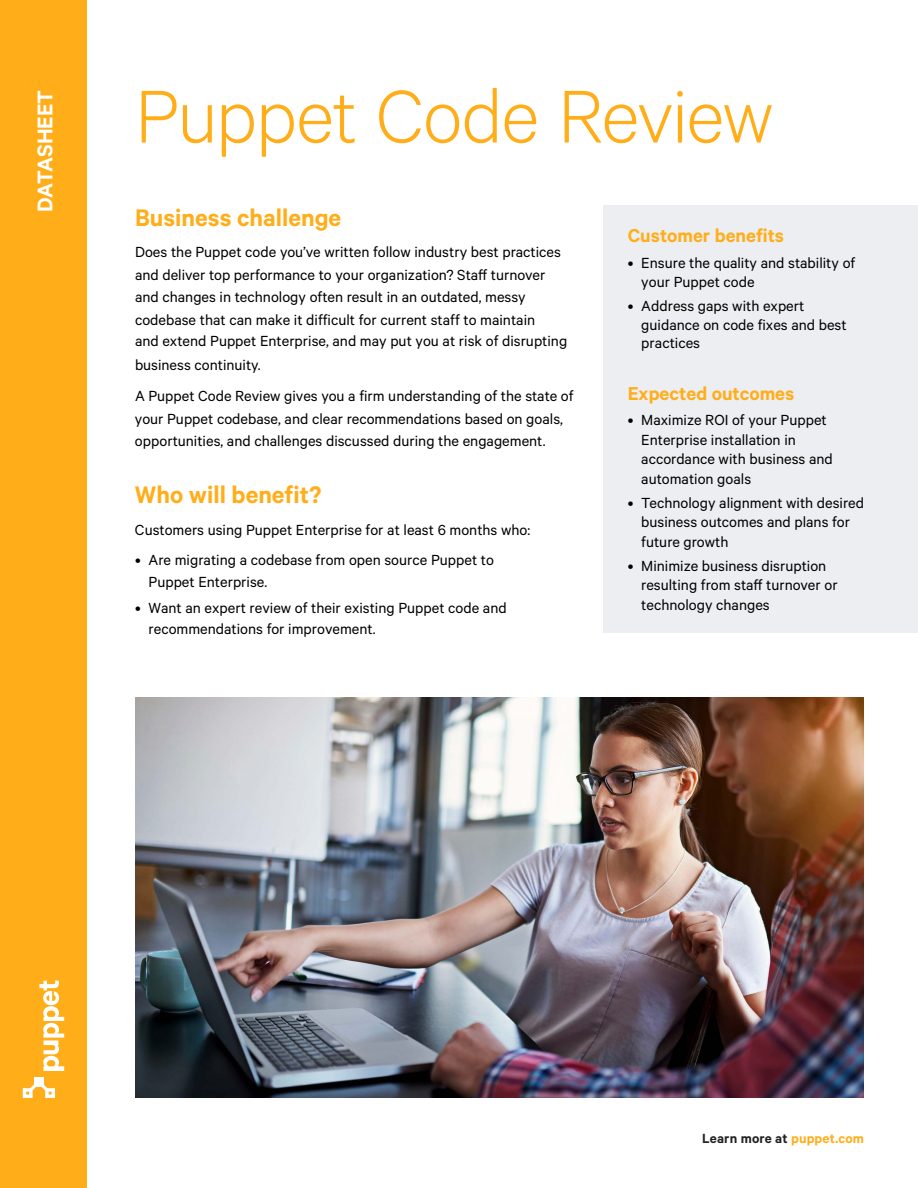
<style>
.page{position:relative;width:918px;height:1188px;background:#fff}
.page>*{position:absolute;margin:0;border:0;box-sizing:border-box;transform-origin:0 0}
.Cover_Title{font:300 84px "Calibre";letter-spacing:-.02em;color:#ffae1a}
.Body{font:600 27px "Calibre";color:#ffae1a}
.t1{font:600 24px "Calibre";letter-spacing:-.005em;color:#fff}
.Sidebar_H1{font:600 21px "Calibre";color:#ffae1a}
.Body-2{font:16.5px/19.5px "Calibre";color:#000}
.t2{font:600 15px "Calibre";letter-spacing:.01em;color:#222}
.s1{color:#ffae1a}
</style>
<div class="page">
<div style="left:0;top:0;width:87px;height:1188px;background:#ffae1a"></div>
<svg style="left:39px;top:981px;width:25px;height:90px"></svg>
<div style="left:34px;top:1077px;width:10px;height:9px;background:#fff"></div>
<svg style="left:23px;top:1084px;width:32px;height:14px"></svg>
<div style="left:604px;top:205px;width:314px;height:428px;background:#edeef1"></div>
<img style="left:135px;top:698px;width:729px;height:400px">
<h3 class="t1" style="left:31px;top:212px;width:123px;rotate:-90deg">DATASHEET</h3>
<p class="Cover_Title" style="left:135px;top:67px;width:640px">Puppet Code Review</p>
<p class="Body" style="left:135px;top:201px;width:208px">Business challenge</p>
<p class="Body-2" style="left:135px;top:240px;width:434px;line-height:22.4px">Does the Puppet code you’ve written follow industry best practices and deliver top performance to your organization? Staff turnover and changes in technology often result in an outdated, messy codebase that can make it difficult for current staff to maintain<br>and extend Puppet Enterprise, and may put you at risk of disrupting</p>
<p class="Body-2" style="left:135px;top:348px;width:440px;line-height:31.5px">business continuity.<br>A Puppet Code Review gives you a firm understanding of the state of</p>
<p class="Body-2" style="left:135px;top:407px;width:430px;line-height:22.5px">your Puppet codebase, and clear recommendations based on goals, opportunities, and challenges discussed during the engagement.</p>
<p class="Body" style="left:135px;top:479px;width:188px">Who will benefit?</p>
<p class="Body-2" style="left:135px;top:519px;width:397px">Customers using Puppet Enterprise for at least 6 months who:</p>
<p class="Body-2" style="left:148px;top:549px;width:347px;line-height:21.8px;text-indent:-14px">• Are migrating a codebase from open source Puppet to<br>Puppet Enterprise.</p>
<p class="Body-2" style="left:148px;top:596px;width:360px;line-height:21.8px;text-indent:-14px">• Want an expert review of their existing Puppet code and recommendations for improvement.</p>
<p class="Sidebar_H1" style="left:628px;top:223px;width:158px">Customer benefits</p>
<p class="Body-2" style="left:641px;top:252px;width:216px;text-indent:-14px">• Ensure the quality and stability of your Puppet code</p>
<p class="Body-2" style="left:641px;top:296px;width:207px;line-height:18.8px;text-indent:-14px">• Address gaps with expert guidance on code fixes and best practices</p>
<p class="Sidebar_H1" style="left:628px;top:381px;width:168px">Expected outcomes</p>
<p class="Body-2" style="left:641px;top:410px;width:193px;text-indent:-14px">• Maximize ROI of your Puppet<br>Enterprise installation in accordance with business and automation goals</p>
<p class="Body-2" style="left:641px;top:492px;width:224px;text-indent:-14px">• Technology alignment with desired business outcomes and plans for future growth</p>
<p class="Body-2" style="left:641px;top:555px;width:198px;text-indent:-14px">• Minimize business disruption resulting from staff turnover or technology changes</p>
<p class="t2" style="left:702px;top:1129px;width:163px">Learn more at <span class="s1">puppet.com</span></p>
</div>
